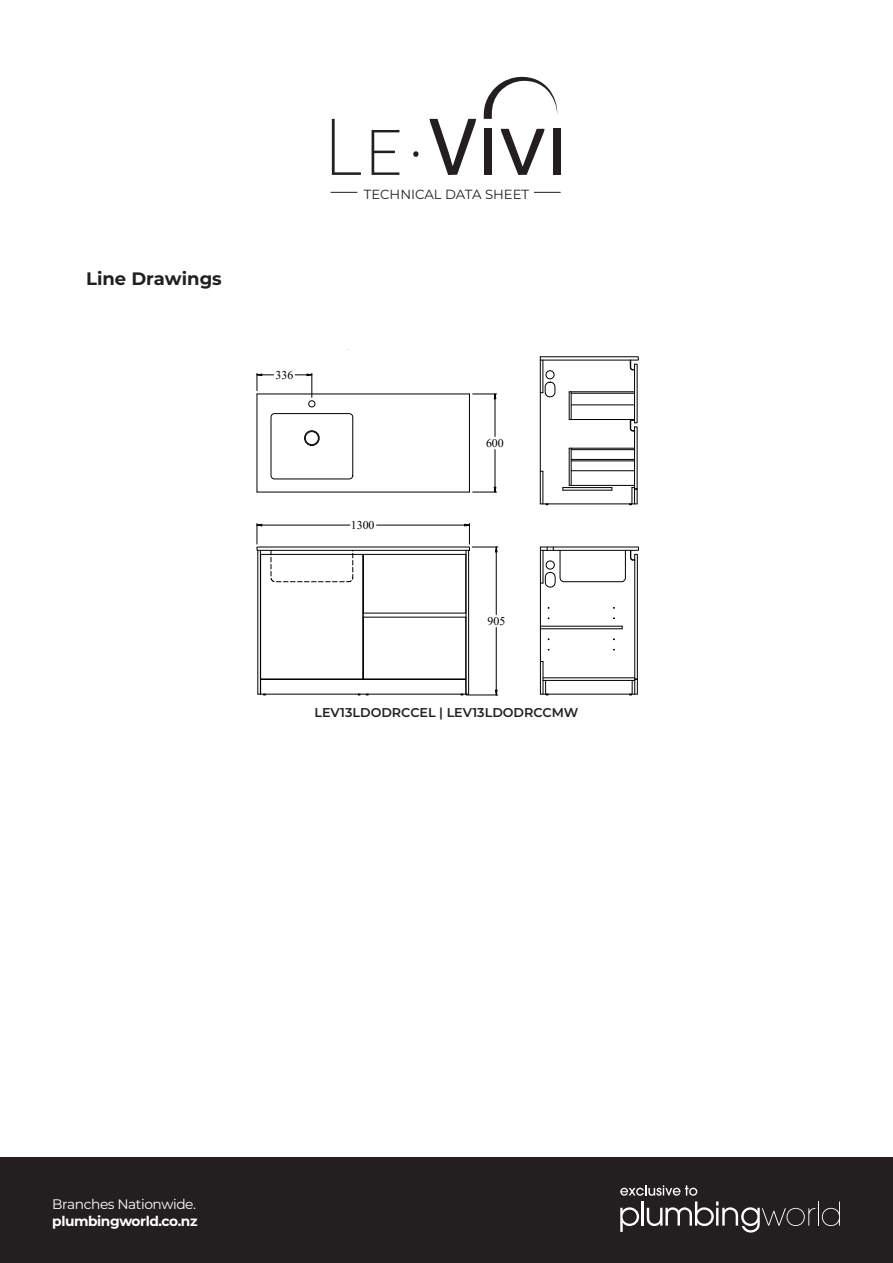
<style>
.page{position:relative;width:893px;height:1263px;background:#fff}
.page>*{position:absolute;margin:0;border:0;box-sizing:border-box;transform-origin:0 0}
.t1{font:700 18px "Montserrat";color:#231f20}
.t2{font:13.8px "Montserrat";letter-spacing:-.03em;color:#fff}
.t3{font:700 13.8px "Montserrat";letter-spacing:-.03em;color:#fff}
.t4{font:13.2px "Montserrat";color:#231f20}
.SKU{font:600 12.75px "Montserrat";color:#231f20}
.Line_Drawing{font:11.85px "Times New Roman";color:#000}
</style>
<div class="page">
<svg style="left:332px;top:119px;width:29px;height:56px"></svg>
<svg style="left:372px;top:130px;width:27px;height:45px"></svg>
<svg style="left:413px;top:151px;width:5px;height:6px"></svg>
<svg style="left:429px;top:119px;width:47px;height:56px"></svg>
<div style="left:484px;top:129px;width:8px;height:46px;background:#231f20"></div>
<svg style="left:501px;top:129px;width:44px;height:46px"></svg>
<div style="left:553px;top:129px;width:8px;height:46px;background:#231f20"></div>
<svg style="left:484px;top:77px;width:74px;height:42px"></svg>
<svg style="left:534px;top:192px;width:27px;height:1px"></svg>
<svg style="left:331px;top:192px;width:26px;height:1px"></svg>
<div style="left:0;top:1157px;width:893px;height:106px;background:#231f20"></div>
<svg style="left:620px;top:1185px;width:220px;height:47px"></svg>
<div style="left:308px;top:400px;width:7px;height:7px;border:1px solid #000;border-radius:50%"></div>
<hr style="left:258px;top:694px;width:208px;height:1px;background:#000">
<hr style="left:363px;top:679px;width:103px;height:1px;background:#000">
<hr style="left:261px;top:679px;width:102px;height:1px;background:#000">
<hr style="left:258px;top:550px;width:1px;height:144px;background:#000">
<hr style="left:468px;top:550px;width:1px;height:144px;background:#000">
<hr style="left:257px;top:394px;width:212px;height:1px;background:#000">
<hr style="left:257px;top:492px;width:212px;height:1px;background:#000">
<hr style="left:469px;top:394px;width:1px;height:98px;background:#000">
<hr style="left:257px;top:394px;width:1px;height:98px;background:#000">
<svg style="left:271px;top:413px;width:82px;height:66px"></svg>
<hr style="left:466px;top:550px;width:1px;height:144px;background:#000">
<hr style="left:363px;top:554px;width:1px;height:125px;background:#000">
<hr style="left:260px;top:554px;width:1px;height:125px;background:#000">
<svg style="left:260px;top:679px;width:6px;height:16px"></svg>
<svg style="left:540px;top:547px;width:99px;height:148px"></svg>
<svg style="left:461px;top:679px;width:8px;height:16px"></svg>
<hr style="left:363px;top:613px;width:103px;height:1px;background:#000">
<hr style="left:363px;top:617px;width:103px;height:1px;background:#000">
<svg style="left:540px;top:356px;width:99px;height:149px"></svg>
<hr style="left:571px;top:448px;width:1px;height:37px;background:#000">
<hr style="left:495px;top:399px;width:1px;height:38px;background:#000">
<hr style="left:495px;top:449px;width:1px;height:38px;background:#000">
<svg style="left:473px;top:394px;width:24px;height:5px"></svg>
<svg style="left:473px;top:487px;width:24px;height:6px"></svg>
<svg style="left:295px;top:373px;width:18px;height:24px"></svg>
<svg style="left:257px;top:373px;width:17px;height:18px"></svg>
<hr style="left:466px;top:695px;width:32px;height:1px;background:#000">
<hr style="left:496px;top:552px;width:1px;height:62px;background:#000">
<hr style="left:496px;top:627px;width:1px;height:63px;background:#000">
<svg style="left:257px;top:523px;width:241px;height:59px"></svg>
<h1 class="t1" style="left:86px;top:266px;width:137px">Line Drawings</h1>
<p class="t4" style="left:364px;top:185px;width:167px">TECHNICAL DATA SHEET</p>
<p class="Line_Drawing" style="left:276px;top:367px;width:19px">336</p>
<p class="Line_Drawing" style="left:351px;top:517px;width:25px">1300</p>
<p class="Line_Drawing" style="left:486px;top:435px;width:19px">600</p>
<p class="Line_Drawing" style="left:487px;top:613px;width:19px">905</p>
<p class="SKU" style="left:314px;top:703px;width:266px">LEV13LDODRCCEL | LEV13LDODRCCMW</p>
<p class="t2" style="left:52px;top:1195px;width:145px">Branches Nationwide.</p>
<p class="t3" style="left:52px;top:1211px;width:147px">plumbingworld.co.nz</p>
</div>
